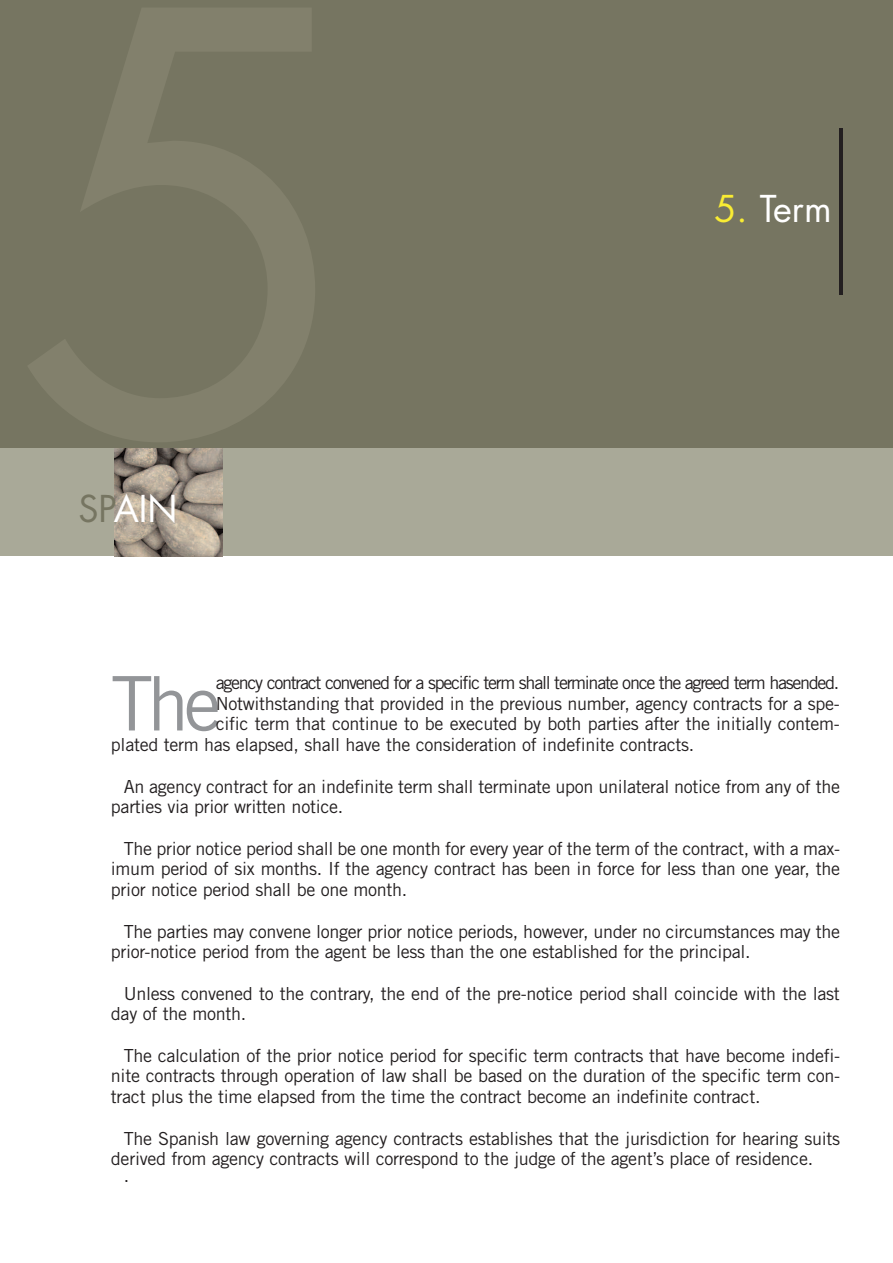
<style>
.page{position:relative;width:893px;height:1263px;background:#fff}
.page>*{position:absolute;margin:0;border:0;box-sizing:border-box;transform-origin:0 0}
.t1{font:75.3px "Trade Gothic";color:#939598}
.t2{font:36px "Futura";color:#fff}
.t3{font:18px/20.7px "Trade Gothic";letter-spacing:-.02em;color:#231f20}
.t4{font:18px "Trade Gothic";letter-spacing:-.075em;color:#231f20}
.s1{color:#767561}
.s2{color:#f9ec33}
</style>
<div class="page">
<div style="left:0;top:0;width:893px;height:554px;background:#767561"></div>
<div style="left:0;top:448px;width:893px;height:108px;background:#a9a998"></div>
<img style="left:115px;top:448px;width:107px;height:108px">
<hr style="left:839px;top:129px;width:3px;height:166px;background:#231f20">
<h2 class="t2" style="left:78px;top:492px;width:101px"><span class="s1">SP</span>AIN</h2>
<h2 class="t2" style="left:714px;top:193px;width:119px"><span class="s2">5.</span> Term</h2>
<p class="t4" style="left:216px;top:676px;width:625px">agency contract convened for a specific term shall terminate once the agreed term hasended.</p>
<p class="t3" style="left:216px;top:695px;width:625px">Notwithstanding that provided in the previous number, agency contracts for a spe-</p>
<p class="t3" style="left:216px;top:715px;width:626px">cific term that continue to be executed by both parties after the initially contem-</p>
<p class="t3" style="left:111px;top:736px;width:585px">plated term has elapsed, shall have the consideration of indefinite contracts.</p>
<p class="t3" style="left:111px;top:777px;width:730px;text-indent:13px">An agency contract for an indefinite term shall terminate upon unilateral notice from any of the parties via prior written notice.</p>
<p class="t3" style="left:111px;top:839px;width:731px;text-align:justify;text-indent:13px">The prior notice period shall be one month for every year of the term of the contract, with a max&shy;imum period of six months. If the agency contract has been in force for less than one year, the prior notice period shall be one month.</p>
<p class="t3" style="left:111px;top:922px;width:731px;text-indent:13px">The parties may convene longer prior notice periods, however, under no circumstances may the prior-notice period from the agent be less than the one established for the principal.</p>
<p class="t3" style="left:111px;top:984px;width:730px;text-indent:13px">Unless convened to the contrary, the end of the pre-notice period shall coincide with the last day of the month.</p>
<p class="t3" style="left:111px;top:1046px;width:731px;text-align:justify;text-indent:13px">The calculation of the prior notice period for specific term contracts that have become indefi&shy;nite contracts through operation of law shall be based on the duration of the specific term con&shy;tract plus the time elapsed from the time the contract become an indefinite contract.</p>
<p class="t3" style="left:111px;top:1129px;width:731px;text-indent:13px">The Spanish law governing agency contracts establishes that the jurisdiction for hearing suits derived from agency contracts will correspond to the judge of the agent’s place of residence.</p>
<p class="t3" style="left:124px;top:1166px;width:7px">.</p>
<h1 class="t1" style="left:111px;top:676px;width:112px">The</h1>
</div>
